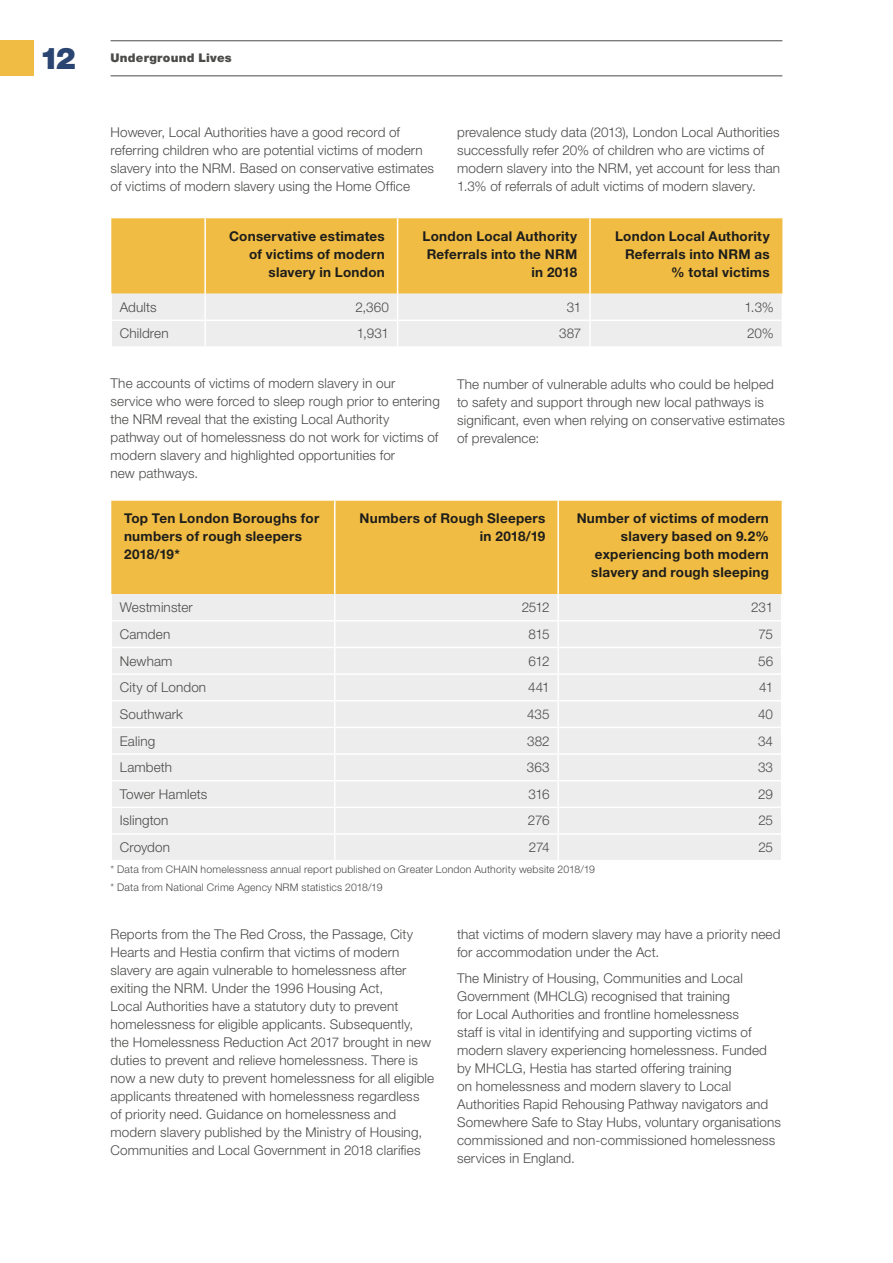
<style>
.page{position:relative;width:893px;height:1263px;background:#fff}
.page>*{position:absolute;margin:0;border:0;box-sizing:border-box;transform-origin:0 0}
.t1{font:900 30px "Helvetica Neue LT Std";color:#2a4571}
.t2{font:300 13.5px/18px "Helvetica Neue LT Std";letter-spacing:.01em;color:#4b4b4a}
.t3{font:700 13.5px/18px "Helvetica Neue LT Std";letter-spacing:.02em;color:#1d1d1b;text-align:right}
.t4{font:900 12px "Helvetica Neue LT Std";letter-spacing:.02em;color:#4b4b4a}
.t5{font:300 10.5px/18px "Helvetica Neue LT Std";letter-spacing:.02em;color:#4b4b4a}
</style>
<div class="page">
<div style="left:111px;top:218px;width:671px;height:76px;background:#f1bc43"></div>
<div style="left:112px;top:294px;width:670px;height:52px;background:#ededed"></div>
<hr style="left:204px;top:218px;width:2px;height:76px;background:#fff">
<hr style="left:397px;top:218px;width:1px;height:76px;background:#fff">
<hr style="left:589px;top:218px;width:2px;height:76px;background:#fff">
<div style="left:111px;top:501px;width:671px;height:93px;background:#f1bc43"></div>
<div style="left:112px;top:594px;width:669px;height:266px;background:#ededed"></div>
<hr style="left:557px;top:594px;width:2px;height:26px;background:#fff">
<hr style="left:111px;top:620px;width:224px;height:1px;background:#fff">
<hr style="left:335px;top:620px;width:223px;height:1px;background:#fff">
<hr style="left:558px;top:620px;width:224px;height:1px;background:#fff">
<hr style="left:557px;top:621px;width:2px;height:26px;background:#fff">
<hr style="left:111px;top:647px;width:224px;height:1px;background:#fff">
<hr style="left:335px;top:647px;width:223px;height:1px;background:#fff">
<hr style="left:558px;top:647px;width:224px;height:1px;background:#fff">
<hr style="left:557px;top:648px;width:2px;height:25px;background:#fff">
<hr style="left:111px;top:673px;width:224px;height:2px;background:#fff">
<hr style="left:335px;top:673px;width:223px;height:2px;background:#fff">
<hr style="left:558px;top:673px;width:224px;height:2px;background:#fff">
<hr style="left:557px;top:675px;width:2px;height:25px;background:#fff">
<hr style="left:111px;top:700px;width:224px;height:1px;background:#fff">
<hr style="left:335px;top:700px;width:223px;height:1px;background:#fff">
<hr style="left:558px;top:700px;width:224px;height:1px;background:#fff">
<hr style="left:557px;top:701px;width:2px;height:26px;background:#fff">
<hr style="left:111px;top:727px;width:224px;height:1px;background:#fff">
<hr style="left:335px;top:727px;width:223px;height:1px;background:#fff">
<hr style="left:558px;top:727px;width:224px;height:1px;background:#fff">
<hr style="left:557px;top:728px;width:2px;height:25px;background:#fff">
<hr style="left:111px;top:753px;width:224px;height:2px;background:#fff">
<hr style="left:335px;top:753px;width:223px;height:2px;background:#fff">
<hr style="left:558px;top:753px;width:224px;height:2px;background:#fff">
<hr style="left:557px;top:755px;width:2px;height:25px;background:#fff">
<hr style="left:111px;top:780px;width:224px;height:1px;background:#fff">
<hr style="left:335px;top:780px;width:223px;height:1px;background:#fff">
<hr style="left:558px;top:780px;width:224px;height:1px;background:#fff">
<hr style="left:557px;top:781px;width:2px;height:25px;background:#fff">
<hr style="left:111px;top:806px;width:224px;height:2px;background:#fff">
<hr style="left:335px;top:806px;width:223px;height:2px;background:#fff">
<hr style="left:558px;top:806px;width:224px;height:2px;background:#fff">
<hr style="left:557px;top:808px;width:2px;height:25px;background:#fff">
<hr style="left:111px;top:833px;width:224px;height:2px;background:#fff">
<hr style="left:335px;top:833px;width:223px;height:2px;background:#fff">
<svg style="left:334px;top:594px;width:1px;height:266px"></svg>
<hr style="left:558px;top:833px;width:224px;height:2px;background:#fff">
<hr style="left:557px;top:835px;width:2px;height:25px;background:#fff">
<hr style="left:334px;top:501px;width:1px;height:93px;background:#fff">
<hr style="left:557px;top:501px;width:2px;height:93px;background:#fff">
<div style="left:0;top:40px;width:34px;height:35px;background:#f1bc43"></div>
<hr style="left:111px;top:41px;width:671px;height:1px;background:#4b4b4a">
<hr style="left:111px;top:76px;width:671px;height:1px;background:#4b4b4a">
<h1 class="t1" style="left:39px;top:40px;width:38px">12</h1>
<p class="t4" style="left:111px;top:51px;width:123px">Underground Lives</p>
<p class="t2" style="left:457px;top:123px;width:325px">prevalence study data (2013), London Local Authorities successfully refer 20% of children who are victims of modern slavery into the NRM, yet account for less than 1.3% of referrals of adult victims of modern slavery.</p>
<p class="t2" style="left:111px;top:123px;width:325px">However, Local Authorities have a good record of referring children who are potential victims of modern slavery into the NRM. Based on conservative estimates of victims of modern slavery using the Home Office</p>
<p class="t3" style="left:229px;top:227px;width:157px">Conservative estimates of victims of modern slavery in London</p>
<p class="t3" style="left:423px;top:227px;width:156px">London Local Authority<br>Referrals into the NRM in 2018</p>
<p class="t3" style="left:615px;top:227px;width:156px">London Local Authority<br>Referrals into NRM as % total victims</p>
<p class="t2" style="left:120px;top:298px;width:38px">Adults</p>
<p class="t2" style="left:355px;top:298px;width:35px">2,360</p>
<p class="t2" style="left:567px;top:298px;width:16px">31</p>
<p class="t2" style="left:744px;top:298px;width:31px">1.3%</p>
<p class="t2" style="left:120px;top:324px;width:50px">Children</p>
<p class="t2" style="left:357px;top:324px;width:34px">1,931</p>
<p class="t2" style="left:559px;top:324px;width:24px">387</p>
<p class="t2" style="left:747px;top:324px;width:28px">20%</p>
<p class="t2" style="left:457px;top:375px;width:329px">The number of vulnerable adults who could be helped to safety and support through new local pathways is significant, even when relying on conservative estimates of prevalence:</p>
<p class="t2" style="left:111px;top:374px;width:331px">The accounts of victims of modern slavery in our service who were forced to sleep rough prior to entering the NRM reveal that the existing Local Authority pathway out of homelessness do not work for victims of modern slavery and highlighted opportunities for<br>new pathways.</p>
<p class="t3" style="left:124px;top:509px;width:197px;text-align:left">Top Ten London Boroughs for numbers of rough sleepers<br>2018/19*</p>
<p class="t3" style="left:360px;top:509px;width:187px">Numbers of Rough Sleepers in 2018/19</p>
<p class="t3" style="left:577px;top:509px;width:194px">Number of victims of modern slavery based on 9.2% experiencing both modern slavery and rough sleeping</p>
<p class="t2" style="left:120px;top:598px;width:75px">Westminster</p>
<p class="t2" style="left:522px;top:598px;width:29px">2512</p>
<p class="t2" style="left:751px;top:598px;width:23px">231</p>
<p class="t2" style="left:120px;top:625px;width:52px">Camden</p>
<p class="t2" style="left:528px;top:625px;width:23px">815</p>
<p class="t2" style="left:759px;top:625px;width:16px">75</p>
<p class="t2" style="left:120px;top:651px;width:54px">Newham</p>
<p class="t2" style="left:528px;top:651px;width:23px">612</p>
<p class="t2" style="left:758px;top:651px;width:17px">56</p>
<p class="t2" style="left:120px;top:678px;width:88px">City of London</p>
<p class="t2" style="left:528px;top:678px;width:23px">441</p>
<p class="t2" style="left:759px;top:678px;width:16px">41</p>
<p class="t2" style="left:120px;top:705px;width:65px">Southwark</p>
<p class="t2" style="left:527px;top:705px;width:24px">435</p>
<p class="t2" style="left:758px;top:705px;width:17px">40</p>
<p class="t2" style="left:120px;top:731px;width:37px">Ealing</p>
<p class="t2" style="left:527px;top:731px;width:24px">382</p>
<p class="t2" style="left:758px;top:731px;width:17px">34</p>
<p class="t2" style="left:120px;top:758px;width:54px">Lambeth</p>
<p class="t2" style="left:527px;top:758px;width:24px">363</p>
<p class="t2" style="left:758px;top:758px;width:17px">33</p>
<p class="t2" style="left:120px;top:785px;width:89px">Tower Hamlets</p>
<p class="t2" style="left:528px;top:785px;width:23px">316</p>
<p class="t2" style="left:758px;top:785px;width:16px">29</p>
<p class="t2" style="left:120px;top:811px;width:50px">Islington</p>
<p class="t2" style="left:528px;top:811px;width:23px">276</p>
<p class="t2" style="left:758px;top:811px;width:16px">25</p>
<p class="t2" style="left:120px;top:838px;width:52px">Croydon</p>
<p class="t2" style="left:529px;top:838px;width:22px">274</p>
<p class="t2" style="left:758px;top:838px;width:16px">25</p>
<p class="t5" style="left:111px;top:860px;width:486px">* Data from CHAIN homelessness annual report published on Greater London Authority website 2018/19 * Data from National Crime Agency NRM statistics 2018/19</p>
<p class="t2" style="left:111px;top:925px;width:325px">Reports from the The Red Cross, the Passage, City Hearts and Hestia confirm that victims of modern slavery are again vulnerable to homelessness after exiting the NRM. Under the 1996 Housing Act,<br>Local Authorities have a statutory duty to prevent homelessness for eligible applicants. Subsequently, the Homelessness Reduction Act 2017 brought in new duties to prevent and relieve homelessness. There is now a new duty to prevent homelessness for all eligible applicants threatened with homelessness regardless<br>of priority need. Guidance on homelessness and modern slavery published by the Ministry of Housing, Communities and Local Government in 2018 clarifies</p>
<p class="t2" style="left:457px;top:925px;width:325px">that victims of modern slavery may have a priority need for accommodation under the Act.</p>
<p class="t2" style="left:457px;top:969px;width:325px">The Ministry of Housing, Communities and Local Government (MHCLG) recognised that training<br>for Local Authorities and frontline homelessness<br>staff is vital in identifying and supporting victims of modern slavery experiencing homelessness. Funded by MHCLG, Hestia has started offering training<br>on homelessness and modern slavery to Local Authorities Rapid Rehousing Pathway navigators and Somewhere Safe to Stay Hubs, voluntary organisations commissioned and non-commissioned homelessness services in England.</p>
</div>
